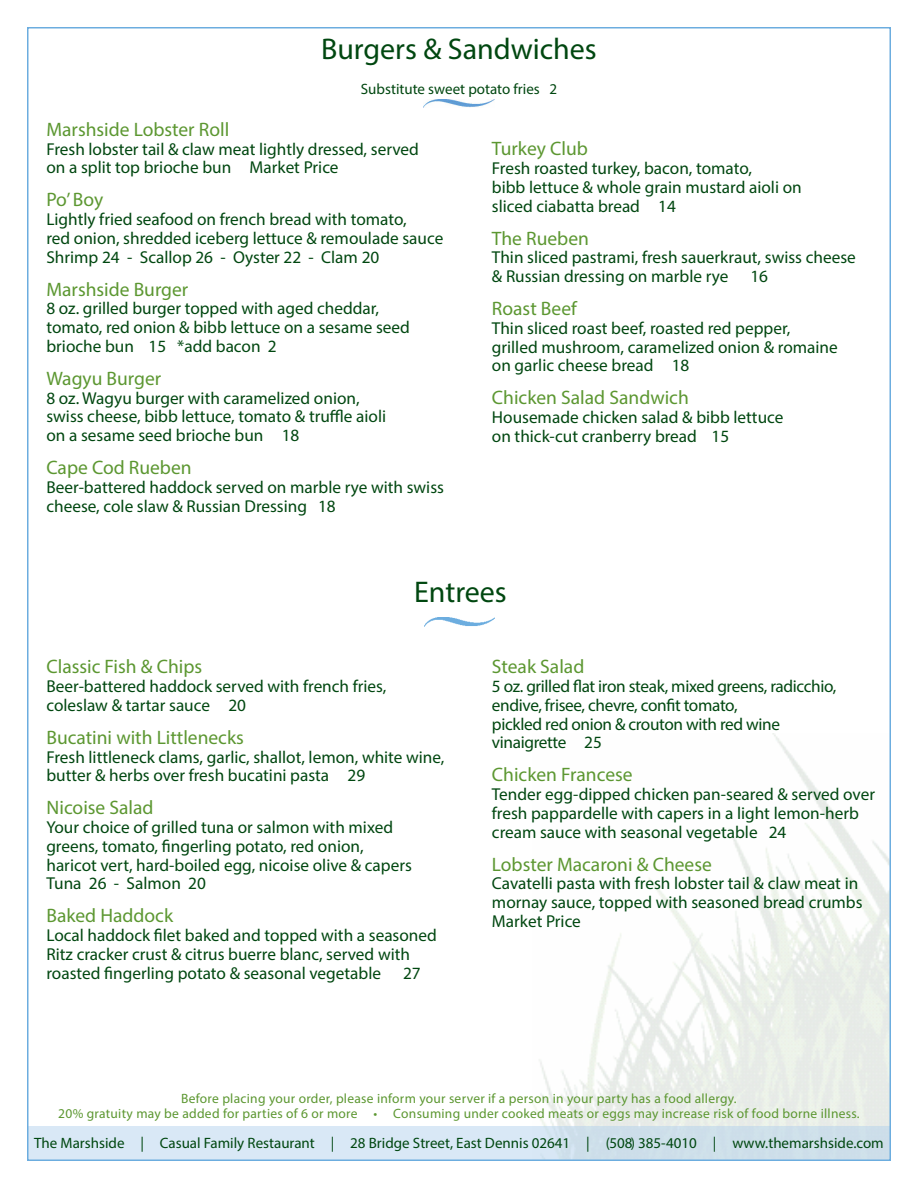
<style>
.page{position:relative;width:918px;height:1188px;background:#fff}
.page>*{position:absolute;margin:0;border:0;box-sizing:border-box;transform-origin:0 0}
.t1{font:30px "Myriad Pro";color:#004710}
.Item_Header{font:19.5px "Myriad Pro";color:#5c9731}
.Item_Description_Pri{font:17.25px/18.8px "Myriad Pro";color:#004710}
.Item_Description_Pri-2{font:17.25px/18.8px "Myriad Pro";letter-spacing:-.02em;color:#004710}
.t2{font:15px "Myriad Pro";color:#004710}
.t3{font:13.5px "Myriad Pro";letter-spacing:.02em;color:#5c9731}
</style>
<div class="page">
<img style="left:532px;top:734px;width:356px;height:393px">
<svg style="left:27px;top:1127px;width:864px;height:34px;background:#cfe1f0"></svg>
<img style="left:424px;top:99px;width:70px;height:9px">
<img style="left:424px;top:618px;width:71px;height:8px">
<p class="t1" style="left:321px;top:31px;width:277px">Burgers &amp; Sandwiches</p>
<p class="t2" style="left:361px;top:80px;width:198px">Substitute sweet potato fries 2</p>
<p class="Item_Header" style="left:46px;top:117px;width:184px">Marshside Lobster Roll</p>
<p class="Item_Description_Pri" style="left:46px;top:139px;width:374px">Fresh lobster tail &amp; claw meat lightly dressed, served on a split top brioche bun Market Price</p>
<p class="Item_Header" style="left:46px;top:188px;width:58px">Po’ Boy</p>
<p class="Item_Description_Pri" style="left:46px;top:210px;width:398px">Lightly fried seafood on french bread with tomato,<br>red onion, shredded iceberg lettuce &amp; remoulade sauce<br>Shrimp 24 - Scallop 26 - Oyster 22 - Clam 20</p>
<p class="Item_Header" style="left:46px;top:277px;width:143px">Marshside Burger</p>
<p class="Item_Description_Pri" style="left:46px;top:299px;width:365px">8 oz. grilled burger topped with aged cheddar, tomato, red onion &amp; bibb lettuce on a sesame seed brioche bun 15 *add bacon 2</p>
<p class="Item_Header" style="left:46px;top:366px;width:116px">Wagyu Burger</p>
<p class="Item_Description_Pri" style="left:46px;top:388px;width:341px">8 oz. Wagyu burger with caramelized onion, swiss cheese, bibb lettuce, tomato &amp; truffle aioli on a sesame seed brioche bun 18</p>
<p class="Item_Header" style="left:46px;top:455px;width:147px">Cape Cod Rueben</p>
<p class="Item_Description_Pri" style="left:46px;top:477px;width:399px">Beer-battered haddock served on marble rye with swiss cheese, cole slaw &amp; Russian Dressing 18</p>
<p class="Item_Header" style="left:492px;top:137px;width:97px">Turkey Club</p>
<p class="Item_Description_Pri" style="left:492px;top:159px;width:311px">Fresh roasted turkey, bacon, tomato,<br>bibb lettuce &amp; whole grain mustard aioli on sliced ciabatta bread 14</p>
<p class="Item_Header" style="left:492px;top:226px;width:98px">The Rueben</p>
<p class="Item_Description_Pri" style="left:492px;top:248px;width:365px">Thin sliced pastrami, fresh sauerkraut, swiss cheese &amp; Russian dressing on marble rye</p>
<p class="Item_Description_Pri" style="left:750px;top:267px;width:19px">16</p>
<p class="Item_Header" style="left:492px;top:296px;width:86px">Roast Beef</p>
<p class="Item_Description_Pri" style="left:492px;top:318px;width:347px">Thin sliced roast beef, roasted red pepper, grilled mushroom, caramelized onion &amp; romaine on garlic cheese bread 18</p>
<p class="Item_Header" style="left:492px;top:386px;width:198px">Chicken Salad Sandwich</p>
<p class="Item_Description_Pri" style="left:492px;top:408px;width:293px">Housemade chicken salad &amp; bibb lettuce on thick-cut cranberry bread 15</p>
<p class="t1" style="left:414px;top:574px;width:94px">Entrees</p>
<p class="Item_Header" style="left:46px;top:655px;width:157px">Classic Fish &amp; Chips</p>
<p class="Item_Description_Pri" style="left:46px;top:677px;width:342px">Beer-battered haddock served with french fries, coleslaw &amp; tartar sauce 20</p>
<p class="Item_Header" style="left:46px;top:725px;width:199px">Bucatini with Littlenecks</p>
<p class="Item_Description_Pri" style="left:46px;top:747px;width:400px">Fresh littleneck clams, garlic, shallot, lemon, white wine, butter &amp; herbs over fresh bucatini pasta 29</p>
<p class="Item_Header" style="left:46px;top:796px;width:109px">Nicoise Salad</p>
<p class="Item_Description_Pri" style="left:46px;top:818px;width:367px">Your choice of grilled tuna or salmon with mixed greens, tomato, fingerling potato, red onion, haricot vert, hard-boiled egg, nicoise olive &amp; capers Tuna 26 - Salmon 20</p>
<p class="Item_Header" style="left:46px;top:904px;width:128px">Baked Haddock</p>
<p class="Item_Description_Pri" style="left:46px;top:926px;width:392px">Local haddock filet baked and topped with a seasoned<br>Ritz cracker crust &amp; citrus buerre blanc, served with roasted fingerling potato &amp; seasonal vegetable</p>
<p class="Item_Description_Pri" style="left:403px;top:963px;width:19px">27</p>
<p class="Item_Header" style="left:492px;top:655px;width:94px">Steak Salad</p>
<p class="Item_Description_Pri-2" style="left:492px;top:677px;width:346px">5 oz. grilled flat iron steak, mixed greens, radicchio, endive, frisee, chevre, confit tomato,<br>pickled red onion &amp; crouton with red wine vinaigrette 25</p>
<p class="Item_Header" style="left:492px;top:763px;width:142px">Chicken Francese</p>
<p class="Item_Description_Pri" style="left:492px;top:785px;width:385px">Tender egg-dipped chicken pan-seared &amp; served over fresh pappardelle with capers in a light lemon-herb cream sauce with seasonal vegetable 24</p>
<p class="Item_Header" style="left:492px;top:852px;width:221px">Lobster Macaroni &amp; Cheese</p>
<p class="Item_Description_Pri" style="left:492px;top:874px;width:372px">Cavatelli pasta with fresh lobster tail &amp; claw meat in mornay sauce, topped with seasoned bread crumbs<br>Market Price</p>
<p class="t3" style="left:181px;top:1091px;width:557px">Before placing your order, please inform your server if a person in your party has a food allergy.</p>
<p class="t3" style="left:58px;top:1106px;width:803px">20% gratuity may be added for parties of 6 or more • Consuming under cooked meats or eggs may increase risk of food borne illness.</p>
<p class="t2" style="left:34px;top:1134px;width:851px">The Marshside | Casual Family Restaurant | 28 Bridge Street, East Dennis 02641 | (508) 385-4010 | www.themarshside.com</p>
</div>
